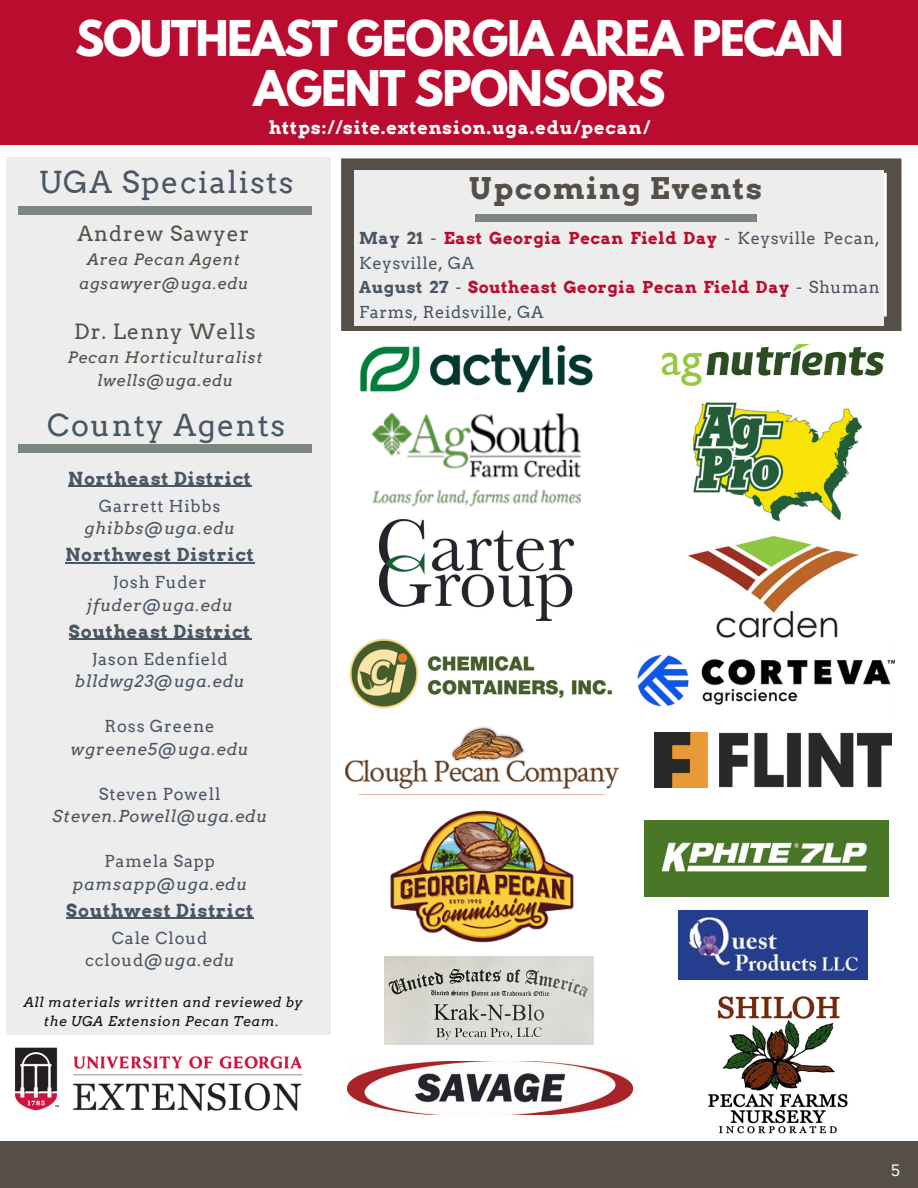
<style>
.page{position:relative;width:918px;height:1188px;background:#fff}
.page>*{position:absolute;margin:0;border:0;box-sizing:border-box;transform-origin:0 0}
.t1{font:700 43.65px/50.7px "League Spartan";letter-spacing:-.035em;color:#fff;text-align:center}
.t2{font:30.3px "Arvo";letter-spacing:.05em;color:#4a5663}
.t3{font:700 29.85px "Arvo";letter-spacing:.05em;color:#554f47}
.t4{font:21px "Arvo";letter-spacing:.05em;color:#554f47}
.t5{font:20.85px "Arvo";letter-spacing:.05em;color:#554f47}
.t6{font:700 18px "Arvo";letter-spacing:.05em;color:#4a5663}
.t7{font:700 18px "Arvo";letter-spacing:.05em;color:#fff}
.t8{font:italic 16.5px/22.5px "Arvo";letter-spacing:.05em;color:#4a5663;text-align:center}
.t9{font:16.5px/24.8px "Arvo";letter-spacing:.035em;color:#4a5663;text-align:center}
.t10{font:italic 15.75px/23.7px "Arvo";letter-spacing:.05em;color:#554f47;text-align:center}
.t11{font:15.75px "Arvo";color:#fff}
.t12{font:italic 13.5px/19.2px "Arvo";letter-spacing:.05em;color:#171314;text-align:center}
.s1{font-style:normal}
.s2{font-style:italic}
.s3{font-weight:700}
.s4{font-weight:700;color:#ba0c2f}
</style>
<div class="page">
<div style="left:0;top:1142px;width:918px;height:46px;background:#554f47"></div>
<div style="left:0;top:0;width:918px;height:145px;background:#ba0c2f"></div>
<div style="left:7px;top:157px;width:324px;height:878px;background:#ededed"></div>
<hr style="left:68px;top:486px;width:184px;height:1px;background:#4a5663">
<hr style="left:66px;top:562px;width:189px;height:1px;background:#4a5663">
<hr style="left:69px;top:639px;width:182px;height:1px;background:#4a5663">
<hr style="left:66px;top:918px;width:188px;height:1px;background:#4a5663">
<div style="left:18px;top:206px;width:293px;height:8px;background:#7b877f"></div>
<div style="left:18px;top:444px;width:293px;height:8px;background:#7b877f"></div>
<img style="left:14px;top:1047px;width:289px;height:64px">
<svg style="left:341px;top:158px;width:560px;height:173px;background:#5e5851"></svg>
<div style="left:355px;top:170px;width:529px;height:156px;background:#ededed"></div>
<div style="left:475px;top:214px;width:282px;height:7px;background:#7b877f"></div>
<img style="left:708px;top:996px;width:140px;height:138px">
<img style="left:347px;top:1062px;width:286px;height:53px">
<img style="left:349px;top:638px;width:264px;height:71px">
<img style="left:360px;top:345px;width:233px;height:47px">
<img style="left:379px;top:519px;width:195px;height:101px">
<img style="left:345px;top:726px;width:274px;height:69px">
<img style="left:678px;top:911px;width:189px;height:68px">
<img style="left:644px;top:820px;width:245px;height:77px">
<img style="left:688px;top:535px;width:171px;height:103px">
<img style="left:638px;top:654px;width:256px;height:53px">
<img style="left:371px;top:412px;width:210px;height:95px">
<img style="left:694px;top:402px;width:168px;height:120px">
<img style="left:661px;top:345px;width:224px;height:41px">
<img style="left:654px;top:732px;width:238px;height:56px">
<img style="left:385px;top:957px;width:209px;height:87px">
<img style="left:390px;top:810px;width:184px;height:133px">
<h3 class="t1" style="left:75px;top:18px;width:770px">SOUTHEAST GEORGIA AREA PECAN<br>AGENT SPONSORS</h3>
<h6 class="t7" style="left:269px;top:116px;width:382px">https://site.extension.uga.edu/pecan/</h6>
<h6 class="t2" style="left:39px;top:164px;width:256px">UGA Specialists</h6>
<p class="t5" style="left:77px;top:221px;width:173px">Andrew Sawyer</p>
<p class="t10" style="left:79px;top:248px;width:170px">Area Pecan Agent agsawyer@uga.edu</p>
<p class="t4" style="left:74px;top:319px;width:183px">Dr. Lenny Wells</p>
<p class="t10" style="left:68px;top:345px;width:196px">Pecan Horticulturalist lwells@uga.edu</p>
<h5 class="t2" style="left:47px;top:407px;width:239px">County Agents</h5>
<p class="t6" style="left:68px;top:467px;width:184px">Northeast District</p>
<h1 class="t8" style="left:85px;top:494px;width:152px"><span class="s1">Garrett Hibbs </span>ghibbs@uga.edu</h1>
<h4 class="t6" style="left:66px;top:544px;width:190px">Northwest District</h4>
<h4 class="t8" style="left:87px;top:571px;width:147px"><span class="s1">Josh Fuder </span>jfuder@uga.edu</h4>
<h4 class="t6" style="left:69px;top:620px;width:183px">Southeast District</h4>
<h4 class="t8" style="left:75px;top:647px;width:171px"><span class="s1">Jason Edenfield </span>blldwg23@uga.edu</h4>
<p class="t8" style="left:71px;top:715px;width:179px"><span class="s1">Ross Greene </span>wgreene5@uga.edu</p>
<p class="t8" style="left:52px;top:782px;width:216px"><span class="s1">Steven Powell<br></span>Steven.Powell@uga.edu</p>
<p class="t8" style="left:73px;top:850px;width:176px"><span class="s1">Pamela Sapp </span>pamsapp@uga.edu</p>
<p class="t6" style="left:66px;top:899px;width:188px">Southwest District</p>
<p class="t9" style="left:85px;top:926px;width:151px;line-height:22.5px">Cale Cloud ccloud<span class="s2">@uga.edu</span></p>
<h2 class="t12" style="left:24px;top:993px;width:280px">All materials written and reviewed by the UGA Extension Pecan Team.</h2>
<p class="t3" style="left:469px;top:170px;width:294px">Upcoming Events</p>
<p class="t9" style="left:359px;top:226px;width:522px;text-align:left"><span class="s3">May 21</span> - <span class="s4">East Georgia Pecan Field Day</span> - Keysville Pecan, Keysville, GA<br><span class="s3">August 27</span> - <span class="s4">Southeast Georgia Pecan Field Day</span> - Shuman Farms, Reidsville, GA</p>
<p class="t11" style="left:891px;top:1161px;width:10px">5</p>
</div>
